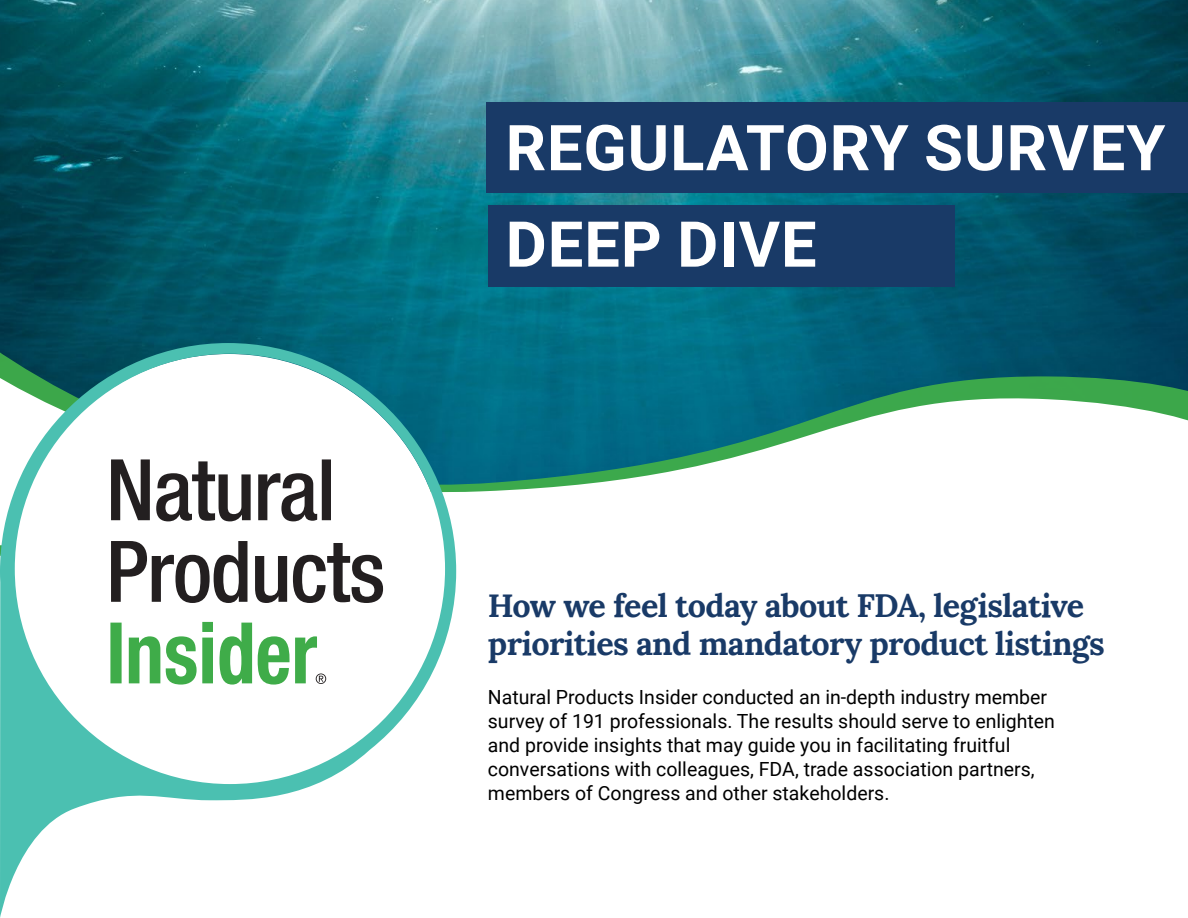
<style>
.page{position:relative;width:1188px;height:918px;background:#fff}
.page>*{position:absolute;margin:0;border:0;box-sizing:border-box;transform-origin:0 0}
.t1{font:700 63.3px "Roboto";letter-spacing:.015em;color:#fff}
.t2{font:700 32.25px/38.4px "Lora";letter-spacing:-.02em;color:#193a67}
.t3{font:19.5px/24px "Roboto";color:#000}
</style>
<div class="page">
<img style="left:0;top:0;width:1188px;height:318px">
<svg style="left:0;top:318px;width:1188px;height:12px"></svg>
<div style="left:488px;top:205px;width:466px;height:82px;background:#193a67"></div>
<div style="left:487px;top:103px;width:701px;height:90px;background:#193a67"></div>
<svg style="left:0;top:330px;width:1188px;height:249px"></svg>
<svg style="left:0;top:343px;width:456px;height:575px"></svg>
<h1 class="t1" style="left:506px;top:103px;width:661px">REGULATORY SURVEY</h1>
<h1 class="t1" style="left:506px;top:200px;width:312px">DEEP DIVE</h1>
<h2 class="t2" style="left:488px;top:582px;width:618px">How we feel today about FDA, legislative priorities and mandatory product listings</h2>
<p class="t3" style="left:488px;top:684px;width:569px">Natural Products Insider conducted an in-depth industry member survey of 191 professionals. The results should serve to enlighten and provide insights that may guide you in facilitating fruitful conversations with colleagues, FDA, trade association partners, members of Congress and other stakeholders.</p>
</div>
